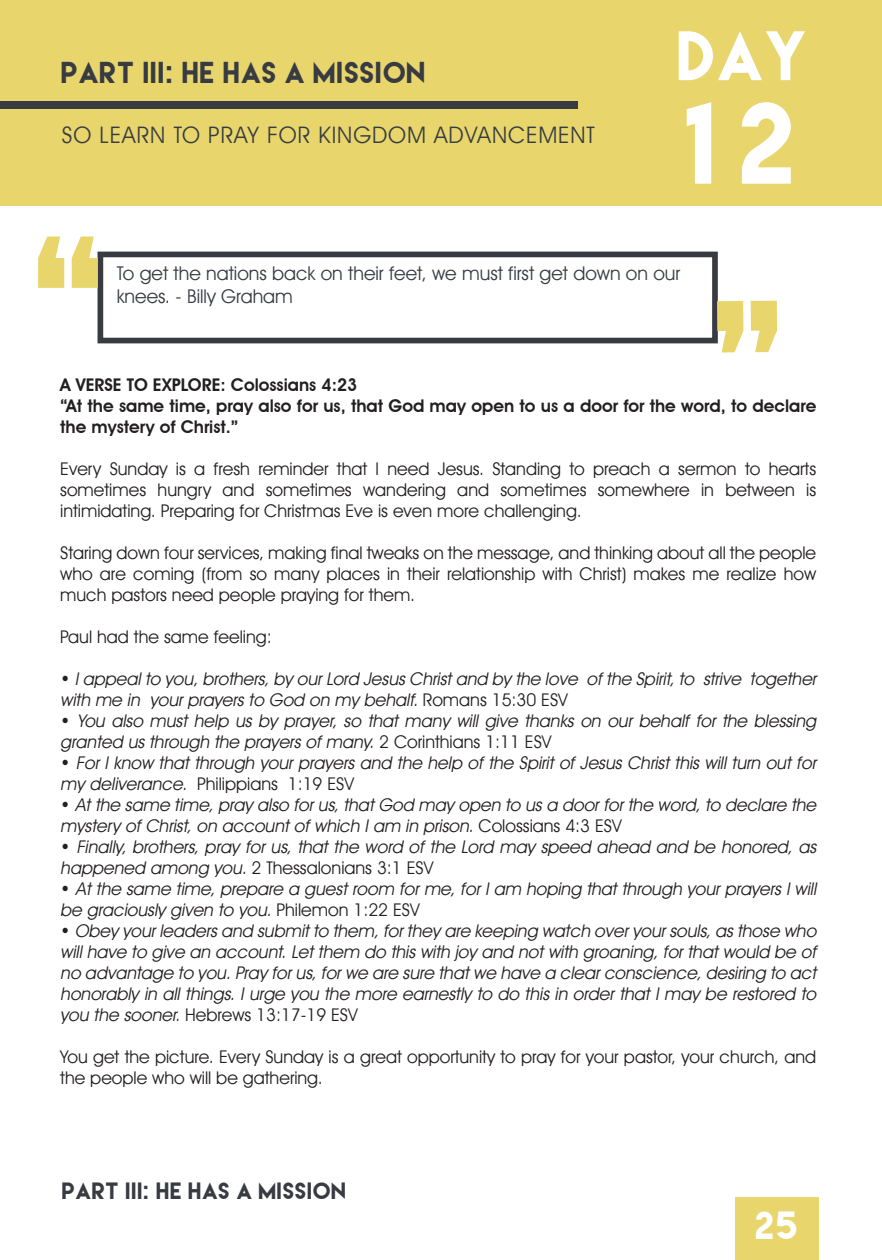
<style>
.page{position:relative;width:882px;height:1260px;background:#fff}
.page>*{position:absolute;margin:0;border:0;box-sizing:border-box;transform-origin:0 0}
.t1{font:189.7px "Lemon Milk";color:#e8d66d}
.t2{font:103.6px "Lemon Milk";color:#fff}
.t3{font:62.12px "Lemon Milk";color:#fff}
.t4{font:35px "Lemon Milk";color:#fff}
.t5{font:26.95px "Lemon Milk";letter-spacing:.04em;color:#383c42}
.t6{font:22.75px "Avant Garde IT Cby BT";letter-spacing:.04em;color:#383c42}
.t7{font:21px "Lemon Milk";letter-spacing:.04em;color:#383c42}
.t8{font:18.9px "Avant Garde IT Cby BT";color:#383c42}
.t9{font:italic 17.5px/21px "Avant Garde IT Cby BT";color:#231f20}
.t10{font:17.5px/21px "Avant Garde IT Cby BT";color:#231f20;text-align:justify}
.t11{font:600 17.5px/21px "Avant Garde IT Cby BT";color:#231f20}
.s1{font-style:normal}
</style>
<div class="page">
<div style="left:0;top:0;width:882px;height:206px;background:#e8d66d"></div>
<div style="left:0;top:101px;width:578px;height:8px;background:#383c42"></div>
<div style="left:98px;top:252px;width:620px;height:91px;background:#fff;border:6px solid #383c42"></div>
<div style="left:736px;top:1197px;width:83px;height:63px;background:#e8d66d"></div>
<p class="t5" style="left:62px;top:59px;width:366px">PART III: HE HAS A MISSION</p>
<p class="t6" style="left:62px;top:121px;width:534px">SO LEARN TO PRAY FOR KINGDOM ADVANCEMENT</p>
<p class="t3" style="left:679px;top:24px;width:130px">DAY</p>
<p class="t2" style="left:687px;top:90px;width:114px">12</p>
<p class="t1" style="left:38px;top:214px;width:75px">“</p>
<p class="t8" style="left:117px;top:262px;width:565px">To get the nations back on their feet, we must first get down on our</p>
<p class="t8" style="left:117px;top:285px;width:178px">knees. - Billy Graham</p>
<p class="t1" style="left:776px;top:374px;width:75px;rotate:180deg">“</p>
<p class="t11" style="left:60px;top:374px;width:299px">A VERSE TO EXPLORE: Colossians 4:23</p>
<p class="t11" style="left:60px;top:395px;width:758px">“At the same time, pray also for us, that God may open to us a door for the word, to declare the mystery of Christ.”</p>
<p class="t10" style="left:60px;top:458px;width:757px">Every Sunday is a fresh reminder that I need Jesus. Standing to preach a sermon to hearts sometimes hungry and sometimes wandering and sometimes somewhere in between is intimidating. Preparing for Christmas Eve is even more challenging.</p>
<p class="t10" style="left:60px;top:542px;width:758px">Staring down four services, making final tweaks on the message, and thinking about all the people who are coming (from so many places in their relationship with Christ) makes me realize how much pastors need people praying for them.</p>
<p class="t10" style="left:60px;top:626px;width:213px">Paul had the same feeling:</p>
<p class="t9" style="left:60px;top:668px;width:761px"><span class="s1">•</span> Iappealto you,brothers,by ourLord JesusChristand by the love ofthe Spirit,to strive together with me in your prayers to God on my behalf. <span class="s1">R o m a n s 1 5 : 3 0 E S V</span></p>
<p class="t9" style="left:60px;top:710px;width:761px"><span class="s1">•</span> You also must help us by prayer, so that many will give thanks on our behalf for the blessing granted us through the prayers of many. <span class="s1">2 C o r i n t h i a n s 1 : 1 1 E S V</span></p>
<p class="t9" style="left:60px;top:752px;width:761px"><span class="s1">•</span> For I know that through your prayers and the help of the Spirit of Jesus Christ this will turn out for my deliverance. <span class="s1">Philippians 1:19 ESV</span></p>
<p class="t9" style="left:60px;top:794px;width:761px"><span class="s1">•</span> Atthe same time,pray also forus,thatGod may open to usa doorforthe word,to declare the mystery of Christ, on account of which I am in prison. <span class="s1">C o l o s s i a n s 4 : 3 E S V</span></p>
<p class="t9" style="left:60px;top:836px;width:761px"><span class="s1">•</span> Finally, brothers, pray for us, that the word of the Lord may speed ahead and be honored, as happened among you. <span class="s1">2 Thessalonians 3:1 ESV</span></p>
<p class="t9" style="left:60px;top:878px;width:761px"><span class="s1">•</span> At the same time, prepare a guest room for me, for I am hoping that through your prayers I will be graciously given to you. <span class="s1">P h i l e m o n 1 : 2 2 E SV</span></p>
<p class="t9" style="left:60px;top:920px;width:761px;text-align:justify"><span class="s1">•</span> Obey yourleadersand submitto them,forthey are keeping watch overyoursouls,asthose who will have to give an account. Let them do this with joy and not with groaning, for that would be of no advantage to you.Pray forus,forwe are sure thatwe have a clearconscience,desiring to act honorably in all things. I urge you the more earnestly to do this in order that I may be restored to you the sooner. <span class="s1">Hebrews 13:17-19 ESV</span></p>
<p class="t10" style="left:60px;top:1046px;width:758px">You get the picture. Every Sunday is a great opportunity to pray for your pastor, your church, and the people who will be gathering.</p>
<p class="t7" style="left:63px;top:1180px;width:286px">PART III: HE HAS A MISSION</p>
<p class="t4" style="left:756px;top:1207px;width:44px">25</p>
</div>
